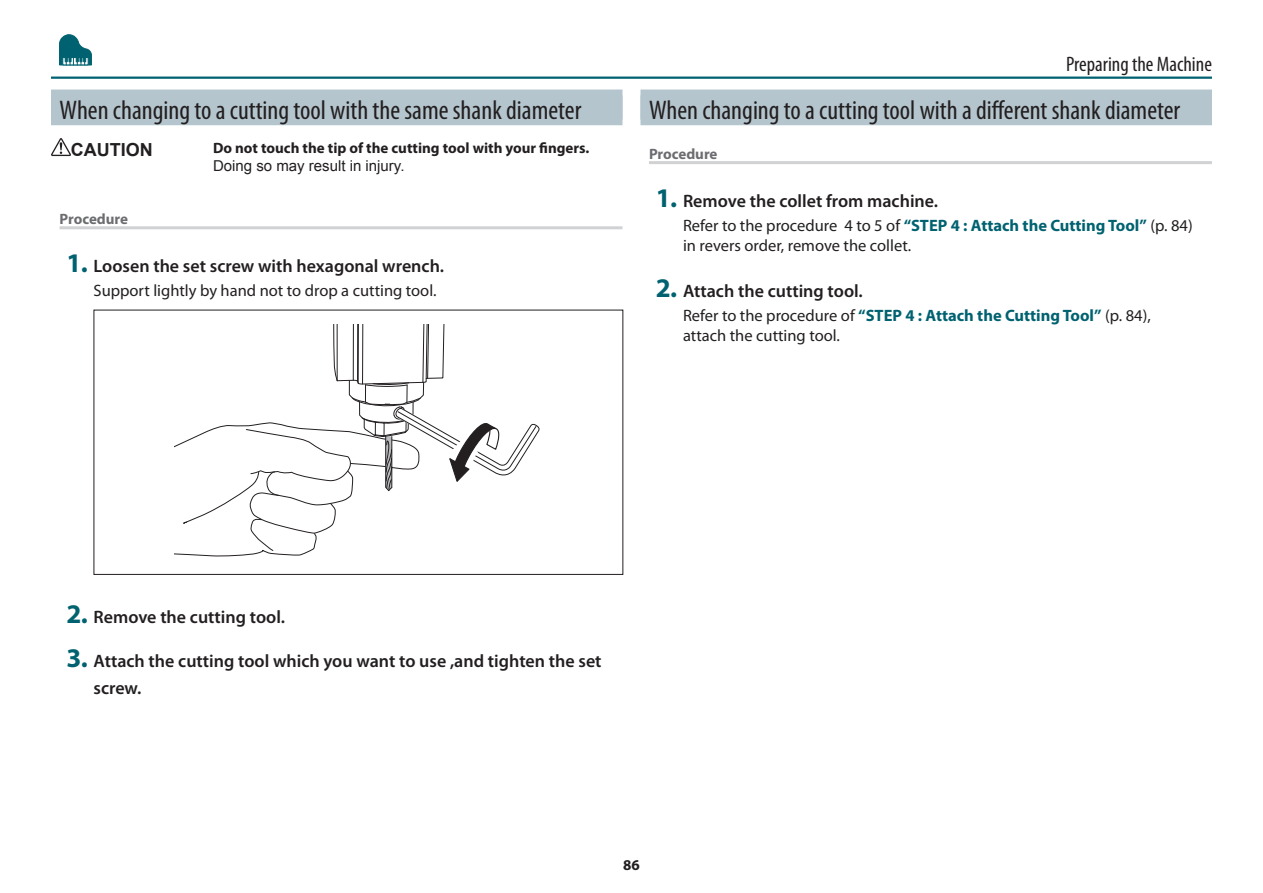
<style>
.page{position:relative;width:1263px;height:893px;background:#fff}
.page>*{position:absolute;margin:0;border:0;box-sizing:border-box;transform-origin:0 0}
.t1{font:condensed 27px "Myriad Pro";color:#231f20}
.t2{font:condensed 21px "Myriad Pro";color:#231f20}
.t3{font:600 18px/27px "Myriad Pro";color:#231f20}
.t4{font:700 18px "Arial";color:#231f20}
.t5{font:16.5px/19.8px "Myriad Pro";color:#231f20}
.t6{font:700 15px "Myriad Pro";color:#231f20}
.t7{font:15px "Arial";color:#231f20}
.t8{font:700 15px "Myriad Pro";letter-spacing:-.005em;color:#6c6d70}
.s1{font-weight:700;font-size:27px;color:#006270}
.s2{font-weight:700;color:#006270}
</style>
<div class="page">
<hr style="left:51px;top:77px;width:1161px;height:2px;background:#006270">
<svg style="left:59px;top:34px;width:33px;height:31px"></svg>
<div style="left:51px;top:95px;width:571px;height:30px;background:#b4c5cd"></div>
<div style="left:51px;top:90px;width:571px;height:30px;background:#b4c5cd"></div>
<hr style="left:60px;top:226px;width:562px;height:3px;background:#d1d2d4">
<svg style="left:51px;top:138px;width:20px;height:18px"></svg>
<svg style="left:175px;top:324px;width:365px;height:233px"></svg>
<div style="left:94px;top:310px;width:529px;height:265px;border:1px solid #231f20"></div>
<div style="left:640px;top:95px;width:572px;height:30px;background:#b4c5cd"></div>
<div style="left:640px;top:90px;width:572px;height:30px;background:#b4c5cd"></div>
<hr style="left:649px;top:161px;width:563px;height:3px;background:#d1d2d4">
<h1 class="t1" style="left:60px;top:94px;width:523px">When changing to a cutting tool with the same shank diameter</h1>
<p class="t4" style="left:71px;top:138px;width:83px">CAUTION</p>
<p class="t6" style="left:213px;top:138px;width:378px">Do not touch the tip of the cutting tool with your fingers.</p>
<p class="t7" style="left:213px;top:156px;width:193px">Doing so may result in injury.</p>
<p class="t8" style="left:60px;top:209px;width:70px">Procedure</p>
<p class="t3" style="left:67px;top:252px;width:379px"><span class="s1">1.</span> Loosen the set screw with hexagonal wrench.</p>
<p class="t5" style="left:94px;top:280px;width:344px">Support lightly by hand not to drop a cutting tool.</p>
<p class="t2" style="left:1066px;top:51px;width:147px">Preparing the Machine</p>
<h1 class="t1" style="left:649px;top:94px;width:533px">When changing to a cutting tool with a different shank diameter</h1>
<p class="t8" style="left:649px;top:144px;width:70px">Procedure</p>
<p class="t3" style="left:656px;top:187px;width:284px"><span class="s1">1.</span> Remove the collet from machine.</p>
<p class="t5" style="left:683px;top:215px;width:511px">Refer to the procedure 4 to 5 of <span class="s2">“STEP 4 : Attach the Cutting Tool”</span> (p. 84) in revers order, remove the collet.</p>
<p class="t3" style="left:656px;top:277px;width:208px"><span class="s1">2.</span> Attach the cutting tool.</p>
<p class="t5" style="left:683px;top:305px;width:469px">Refer to the procedure of <span class="s2">“STEP 4 : Attach the Cutting Tool”</span> (p. 84), attach the cutting tool.</p>
<p class="t3" style="left:67px;top:603px;width:220px"><span class="s1">2.</span> Remove the cutting tool.</p>
<p class="t3" style="left:94px;top:647px;width:510px;text-indent:-27px"><span class="s1">3.</span> Attach the cutting tool which you want to use ,and tighten the set screw.</p>
<p class="t6" style="left:623px;top:855px;width:18px">86</p>
</div>
